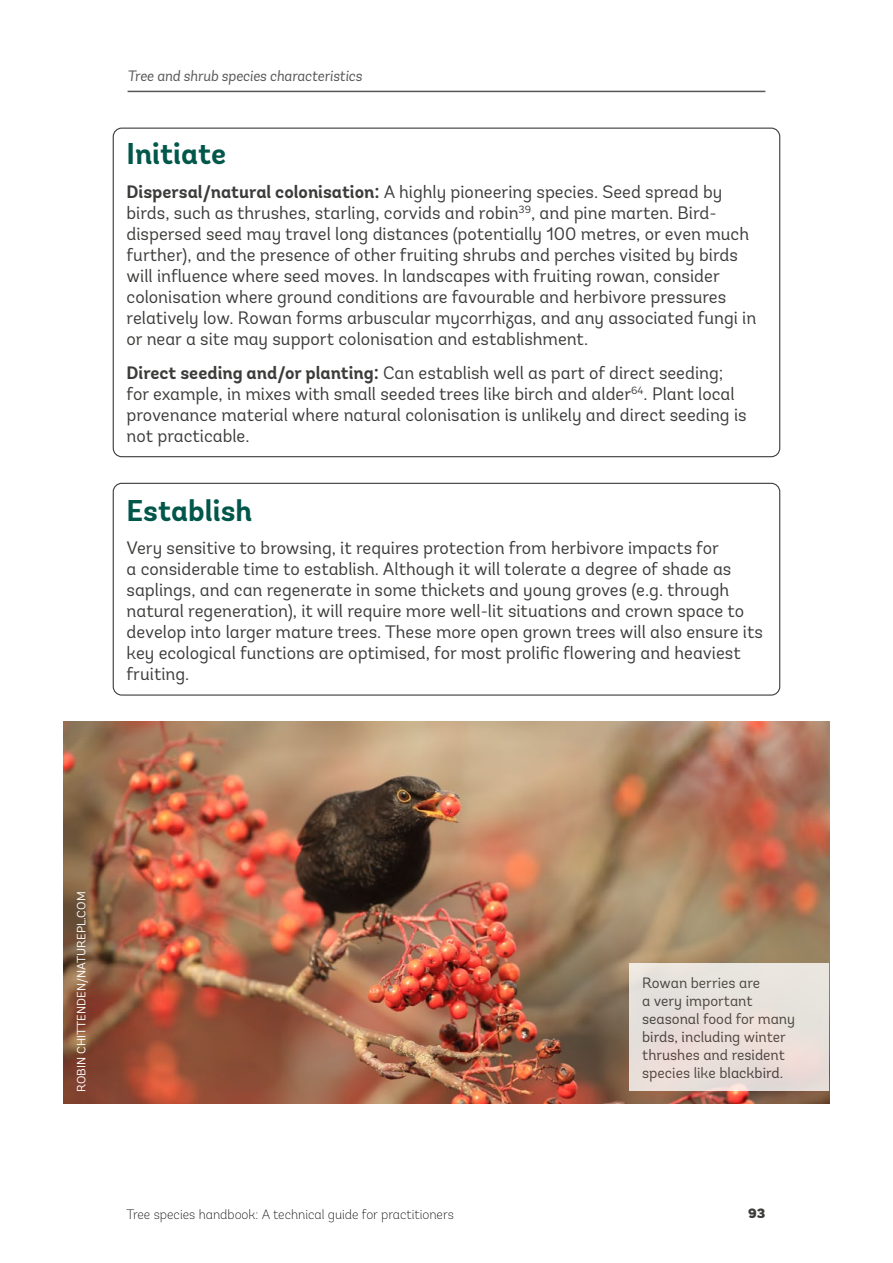
<style>
.page{position:relative;width:893px;height:1263px;background:#fff}
.page>*{position:absolute;margin:0;border:0;box-sizing:border-box;transform-origin:0 0}
.h4_sub-heading{font:700 30px "Andes";color:#00574a}
.p_body{font:18px/21px "Andes";color:#3c3c3b}
.t1{font:15px/18px "Andes";color:#3c3c3b}
.t2{font:italic 15px "Andes";color:#575756}
.t3{font:200 13.5px "Andes";color:#000}
.t4{font:900 13.5px "Andes";color:#3c3c3b}
.t5{font:12px "Andes";color:#fff}
.s1{font-weight:700}
</style>
<div class="page">
<hr style="left:128px;top:91px;width:637px;height:1px;background:#575756">
<div style="left:113px;top:483px;width:667px;height:213px;border:1px solid #3c3c3b;border-radius:9px"></div>
<img style="left:64px;top:721px;width:765px;height:383px">
<div style="left:629px;top:964px;width:200px;height:127px;background:#e8e0db"></div>
<p class="t2" style="left:128px;top:67px;width:236px">Tree and shrub species characteristics</p>
<h4 class="h4_sub-heading" style="left:127px;top:135px;width:101px">Initiate</h4>
<p class="p_body" style="left:127px;top:181px;width:631px"><span class="s1">Dispersal/natural colonisation:</span> A highly pioneering species. Seed spread by birds, such as thrushes, starling, corvids and robin<sup>39</sup>, and pine marten. Bird&shy;dispersed seed may travel long distances (potentially 100 metres, or even much further), and the presence of other fruiting shrubs and perches visited by birds will influence where seed moves. In landscapes with fruiting rowan, consider colonisation where ground conditions are favourable and herbivore pressures relatively low. Rowan forms arbuscular mycorrhizas, and any associated fungi in or near a site may support colonisation and establishment.</p>
<p class="p_body" style="left:127px;top:362px;width:622px"><span class="s1">Direct seeding and/or planting:</span> Can establish well as part of direct seeding; for example, in mixes with small seeded trees like birch and alder<sup>64</sup>. Plant local provenance material where natural colonisation is unlikely and direct seeding is not practicable.</p>
<h4 class="h4_sub-heading" style="left:127px;top:492px;width:127px">Establish</h4>
<p class="p_body" style="left:127px;top:538px;width:638px">Very sensitive to browsing, it requires protection from herbivore impacts for<br>a considerable time to establish. Although it will tolerate a degree of shade as saplings, and can regenerate in some thickets and young groves (e.g. through natural regeneration), it will require more well-lit situations and crown space to develop into larger mature trees. These more open grown trees will also ensure its key ecological functions are optimised, for most prolific flowering and heaviest fruiting.</p>
<p class="t5" style="left:74px;top:1092px;width:202px;rotate:-90deg">ROBIN CHITTENDEN/NATUREPL.COM</p>
<p class="t1" style="left:642px;top:973px;width:154px">Rowan berries are<br>a very important seasonal food for many birds, including winter thrushes and resident species like blackbird.</p>
<p class="t3" style="left:126px;top:1206px;width:329px">Tree species handbook: A technical guide for practitioners</p>
<p class="t4" style="left:748px;top:1204px;width:19px">93</p>
</div>
